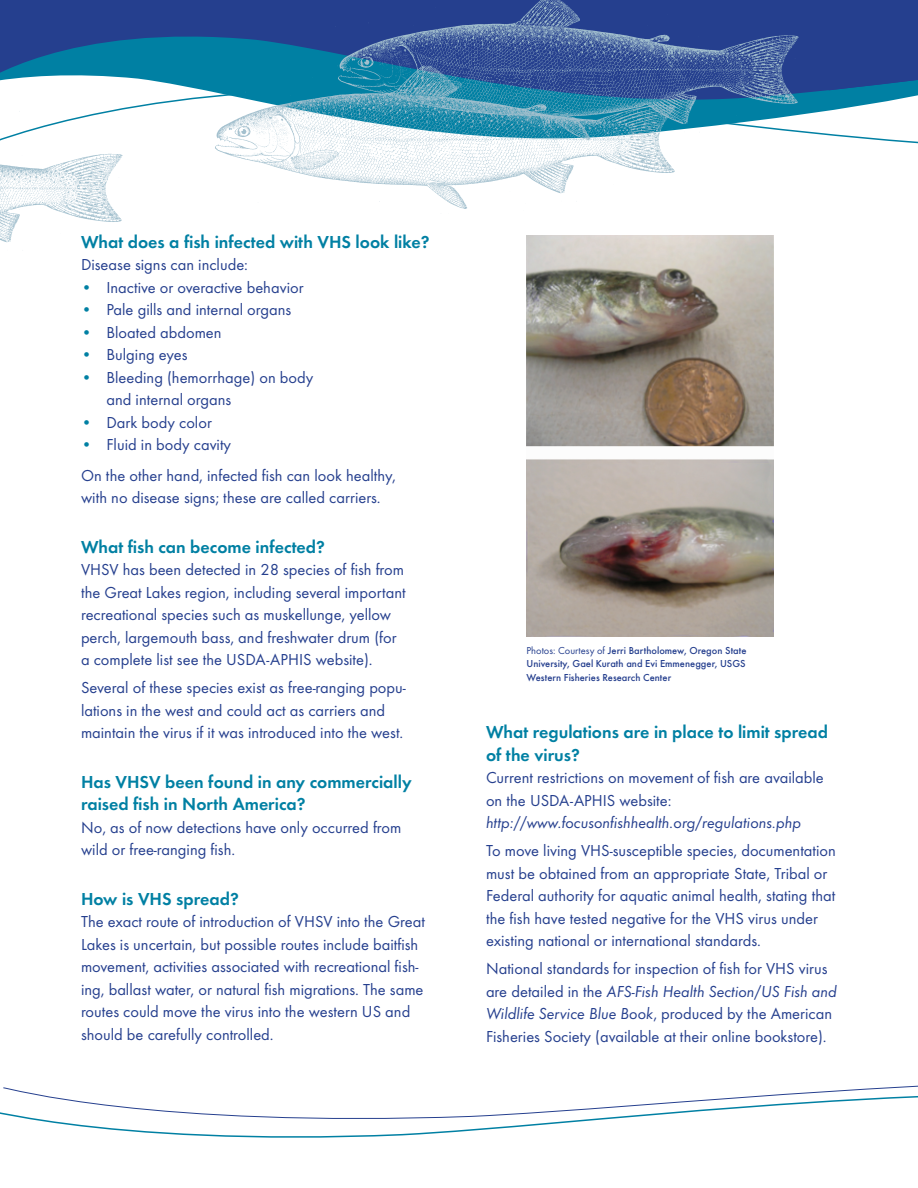
<style>
.page{position:relative;width:918px;height:1188px;background:#fff}
.page>*{position:absolute;margin:0;border:0;box-sizing:border-box;transform-origin:0 0}
.t1{font:600 18px/22.5px "Futura T";color:#0080a3}
.t2{font:16.5px/22.5px "Futura T";color:#253f8e}
.t3{font:italic 16.5px "Futura T";color:#253f8e}
.t4{font:500 10.5px/13.5px "Futura T";color:#253f8e;text-align:justify}
.s1{color:#0080a3}
.s2{font-weight:400}
.s3{font-style:italic}
</style>
<div class="page">
<svg style="left:0;top:0;width:326px;height:108px;fill:#253f8e"></svg>
<img style="left:326px;top:0;width:458px;height:131px">
<img style="left:526px;top:236px;width:248px;height:401px">
<img style="left:202px;top:54px;width:485px;height:155px">
<svg style="left:784px;top:0;width:134px;height:144px"></svg>
<img style="left:0;top:104px;width:133px;height:139px">
<svg style="left:0;top:1085px;width:918px;height:53px"></svg>
<p class="t1" style="left:81px;top:230px;width:350px">What does a fish infected with VHS look like?</p>
<p class="t2" style="left:81px;top:253px;width:169px">Disease signs can include:</p>
<p class="t2" style="left:81px;top:276px;width:224px"><span class="s1">•</span> Inactive or overactive behavior</p>
<p class="t2" style="left:81px;top:298px;width:212px"><span class="s1">•</span> Pale gills and internal organs</p>
<p class="t2" style="left:81px;top:321px;width:142px"><span class="s1">•</span> Bloated abdomen</p>
<p class="t2" style="left:81px;top:343px;width:108px"><span class="s1">•</span> Bulging eyes</p>
<p class="t2" style="left:106px;top:366px;width:208px;text-indent:-25px"><span class="s1">•</span> Bleeding (hemorrhage) on body and internal organs</p>
<p class="t2" style="left:81px;top:411px;width:132px"><span class="s1">•</span> Dark body color</p>
<p class="t2" style="left:81px;top:429px;width:316px;line-height:30.6px"><span class="s1">•</span> Fluid in body cavity<br>On the other hand, infected fish can look healthy,</p>
<p class="t2" style="left:81px;top:487px;width:301px">with no disease signs; these are called carriers.</p>
<p class="t1" style="left:81px;top:535px;width:246px">What fish can become infected?</p>
<p class="t2" style="left:81px;top:559px;width:326px">VHSV has been detected in 28 species of fish from the Great Lakes region, including several important recreational species such as muskellunge, yellow perch, largemouth bass, and freshwater drum (for a complete list see the USDA-APHIS website).</p>
<p class="t2" style="left:81px;top:676px;width:326px">Several of these species exist as free-ranging popu&shy;lations in the west and could act as carriers and maintain the virus if it was introduced into the west.</p>
<p class="t1" style="left:81px;top:770px;width:332px">Has VHSV been found in any commercially raised fish in North America?</p>
<p class="t2" style="left:81px;top:816px;width:322px">No, as of now detections have only occurred from wild or free-ranging fish.</p>
<p class="t1" style="left:81px;top:887px;width:159px">How is VHS spread?</p>
<p class="t2" style="left:81px;top:910px;width:345px">The exact route of introduction of VHSV into the Great Lakes is uncertain, but possible routes include baitfish movement, activities associated with recreational fish&shy;ing, ballast water, or natural fish migrations. The same routes could move the virus into the western US and should be carefully controlled.</p>
<p class="t4" style="left:526px;top:643px;width:222px"><span class="s2">Photos: Courtesy of</span> Jerri Bartholomew, Oregon State University, Gael Kurath and Evi Emmenegger, USGS Western Fisheries Research Center</p>
<p class="t1" style="left:486px;top:721px;width:344px">What regulations are in place to limit spread of the virus?</p>
<p class="t2" style="left:486px;top:766px;width:339px">Current restrictions on movement of fish are available on the USDA-APHIS website:</p>
<p class="t3" style="left:486px;top:813px;width:317px">http://www.focusonfishhealth.org/regulations.php</p>
<p class="t2" style="left:486px;top:839px;width:351px">To move living VHS-susceptible species, documentation must be obtained from an appropriate State, Tribal or Federal authority for aquatic animal health, stating that the fish have tested negative for the VHS virus under existing national or international standards.</p>
<p class="t2" style="left:486px;top:957px;width:352px">National standards for inspection of fish for VHS virus are detailed in the <span class="s3">AFS-Fish Health Section/US Fish and Wildlife Service Blue Book</span>, produced by the American Fisheries Society (available at their online bookstore).</p>
</div>
